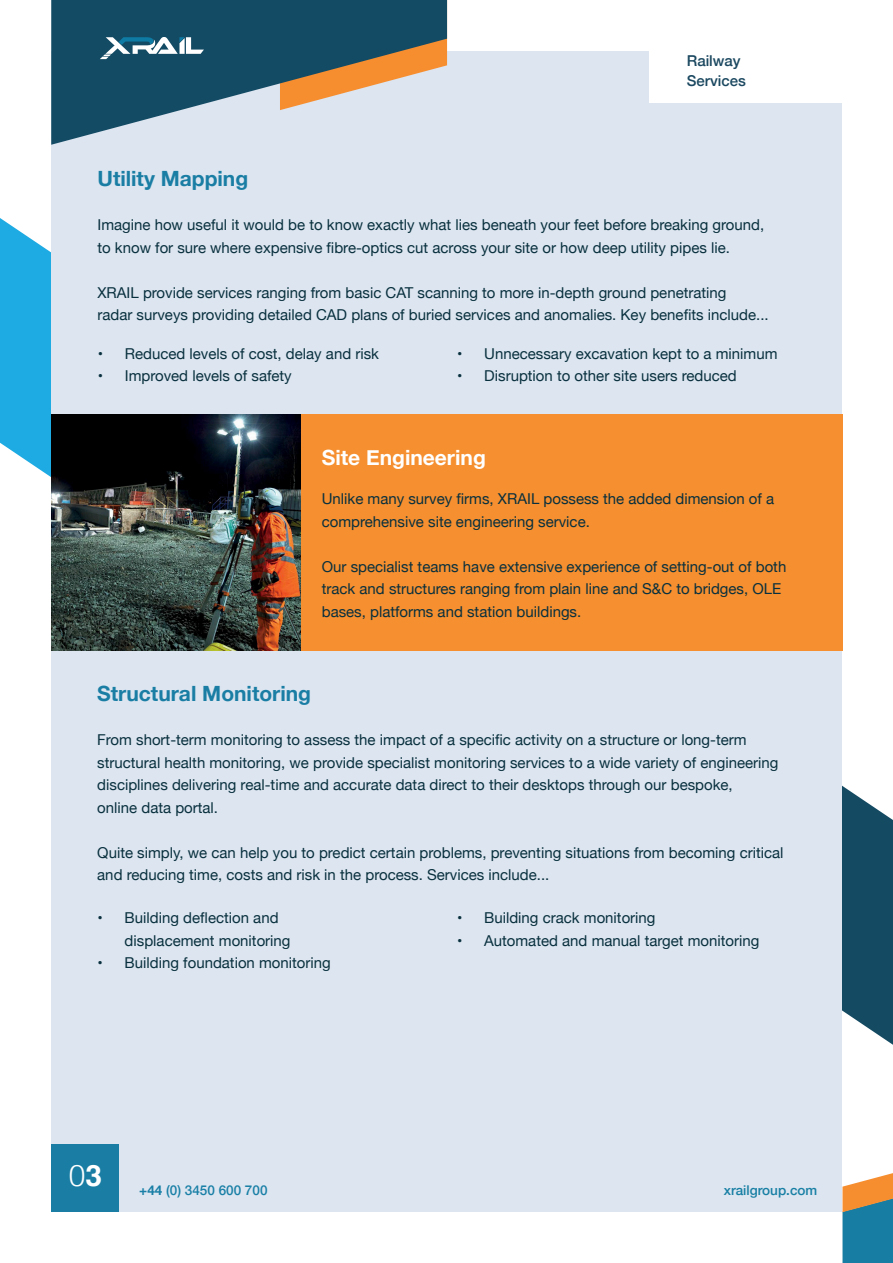
<style>
.page{position:relative;width:893px;height:1263px;background:#fff}
.page>*{position:absolute;margin:0;border:0;box-sizing:border-box;transform-origin:0 0}
.t1{font:300 30px "Helvetica";color:#fff}
.t2{font:700 21px "Helvetica Neue";color:#1a7ea4}
.t3{font:700 21px "Helvetica Neue";color:#fff}
.t4{font:15px/22.5px "Helvetica Neue";color:#09303e}
.t5{font:500 15px "Helvetica Neue";color:#1b4860}
.t6{font:500 13.5px "Helvetica Neue";color:#197fa6}
.t7{font:500 13.5px "Helvetica Neue";color:#187fa4}
.s1{font-weight:700}
</style>
<div class="page">
<svg style="left:842px;top:507px;width:51px;height:538px"></svg>
<svg style="left:0;top:218px;width:51px;height:259px;background:#3bb5e5"></svg>
<div style="left:51px;top:51px;width:791px;height:1161px;background:#dce5f0"></div>
<div style="left:52px;top:1144px;width:67px;height:67px;background:#1a7ea4"></div>
<svg style="left:51px;top:0;width:396px;height:145px;fill:#144b64"></svg>
<svg style="left:842px;top:1173px;width:51px;height:90px;background:#6a8c8a"></svg>
<svg style="left:100px;top:37px;width:104px;height:22px"></svg>
<div style="left:650px;top:51px;width:192px;height:52px;background:#fff"></div>
<div style="left:51px;top:415px;width:791px;height:236px;background:#f58f2f"></div>
<img style="left:51px;top:415px;width:250px;height:236px">
<p class="t2" style="left:97px;top:162px;width:152px">Utility Mapping</p>
<p class="t5" style="left:687px;top:49px;width:55px">Railway</p>
<p class="t5" style="left:687px;top:69px;width:61px">Services</p>
<p class="t4" style="left:97px;top:215px;width:668px">Imagine how useful it would be to know exactly what lies beneath your feet before breaking ground,</p>
<p class="t4" style="left:97px;top:237px;width:634px">to know for sure where expensive fibre-optics cut across your site or how deep utility pipes lie.</p>
<p class="t4" style="left:97px;top:282px;width:631px">XRAIL provide services ranging from basic CAT scanning to more in-depth ground penetrating</p>
<p class="t4" style="left:97px;top:305px;width:673px">radar surveys providing detailed CAD plans of buried services and anomalies. Key benefits include...</p>
<p class="t4" style="left:98px;top:343px;width:283px">• Reduced levels of cost, delay and risk</p>
<p class="t4" style="left:98px;top:365px;width:195px">• Improved levels of safety</p>
<p class="t4" style="left:457px;top:343px;width:322px">• Unnecessary excavation kept to a minimum</p>
<p class="t4" style="left:457px;top:365px;width:281px">• Disruption to other site users reduced</p>
<p class="t3" style="left:322px;top:441px;width:166px">Site Engineering</p>
<p class="t4" style="left:322px;top:489px;width:454px">Unlike many survey firms, XRAIL possess the added dimension of a comprehensive site engineering service.</p>
<p class="t4" style="left:322px;top:556px;width:466px">Our specialist teams have extensive experience of setting-out of both track and structures ranging from plain line and S&amp;C to bridges, OLE bases, platforms and station buildings.</p>
<p class="t2" style="left:97px;top:677px;width:215px">Structural Monitoring</p>
<p class="t4" style="left:97px;top:729px;width:683px">From short-term monitoring to assess the impact of a specific activity on a structure or long-term structural health monitoring, we provide specialist monitoring services to a wide variety of engineering disciplines delivering real-time and accurate data direct to their desktops through our bespoke,<br>online data portal.</p>
<p class="t4" style="left:97px;top:842px;width:688px">Quite simply, we can help you to predict certain problems, preventing situations from becoming critical</p>
<p class="t4" style="left:97px;top:864px;width:454px">and reducing time, costs and risk in the process. Services include...</p>
<p class="t4" style="left:125px;top:907px;width:167px;text-indent:-27px">• Building deflection and displacement monitoring</p>
<p class="t4" style="left:98px;top:952px;width:235px">• Building foundation monitoring</p>
<p class="t4" style="left:457px;top:907px;width:200px">• Building crack monitoring</p>
<p class="t4" style="left:457px;top:930px;width:304px">• Automated and manual target monitoring</p>
<p class="t1" style="left:69px;top:1150px;width:35px">0<span class="s1">3</span></p>
<p class="t6" style="left:139px;top:1180px;width:130px"><span class="s1">+44</span> (0) 3450 600 700</p>
<p class="t7" style="left:724px;top:1180px;width:95px">xrailgroup.com</p>
</div>
